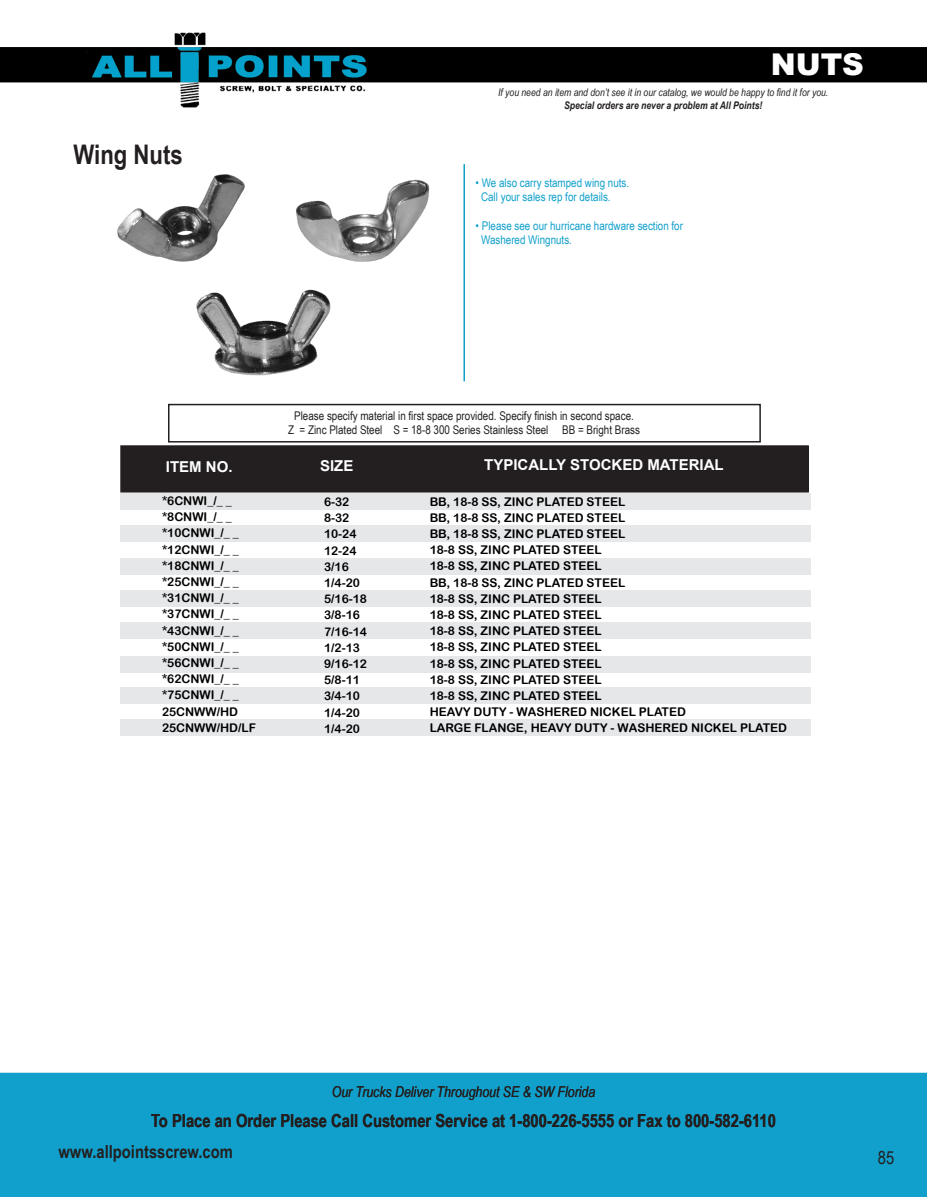
<style>
.page{position:relative;width:927px;height:1197px;background:#fff}
.page>*{position:absolute;margin:0;border:0;box-sizing:border-box;transform-origin:0 0}
.t1{font:900 30px "Arial";color:#fff}
.t2{font:700 27px "Arial Narrow";color:#231f20}
.t3{font:700 18px "Arial Narrow";color:#231f20}
.t4{font:18px "Arial Narrow";color:#231f20}
.t5{font:italic 15px "Arial Narrow";color:#231f20}
.t6{font:700 15px "Arial";color:#fff}
.t7{font:12px "Arial Rounded MT Bold";color:#000}
.t8{font:12px "Arial Narrow";color:#231f20}
.t9{font:12px "Arial Narrow";color:#11a0cb}
.t10{font:italic 10.5px "Arial Narrow";color:#231f20}
.t11{font:italic 700 10.5px "Arial Narrow";color:#231f20}
</style>
<div class="page">
<div style="left:0;top:1073px;width:927px;height:124px;background:#11a0cb"></div>
<img style="left:0;top:32px;width:927px;height:76px">
<div style="left:120px;top:719px;width:690px;height:17px;background:#e6e7e9"></div>
<div style="left:120px;top:687px;width:690px;height:17px;background:#e6e7e9"></div>
<div style="left:120px;top:656px;width:690px;height:17px;background:#e6e7e9"></div>
<div style="left:120px;top:590px;width:690px;height:16px;background:#e6e7e9"></div>
<div style="left:120px;top:622px;width:690px;height:17px;background:#e6e7e9"></div>
<div style="left:120px;top:493px;width:690px;height:16px;background:#e6e7e9"></div>
<div style="left:121px;top:446px;width:687px;height:46px;background:#231f20"></div>
<div style="left:120px;top:445px;width:689px;height:48px;border:2px solid #231f20"></div>
<div style="left:120px;top:525px;width:690px;height:17px;background:#e6e7e9"></div>
<div style="left:120px;top:558px;width:690px;height:17px;background:#e6e7e9"></div>
<div style="left:168px;top:404px;width:593px;height:39px;border:2px solid #231f20"></div>
<img style="left:117px;top:174px;width:130px;height:88px">
<hr style="left:464px;top:164px;width:1px;height:217px;background:#11a0cb">
<img style="left:296px;top:179px;width:134px;height:83px">
<img style="left:196px;top:289px;width:135px;height:87px">
<p class="t1" style="left:771px;top:43px;width:95px">NUTS</p>
<p class="t2" style="left:74px;top:134px;width:111px">Wing Nuts</p>
<p class="t10" style="left:498px;top:85px;width:332px">If you need an item and don’t see it in our catalog, we would be happy to find it for you.</p>
<p class="t11" style="left:564px;top:97px;width:200px">Special orders are never a problem at All Points!</p>
<p class="t9" style="left:476px;top:174px;width:155px">• We also carry stamped wing nuts.</p>
<p class="t9" style="left:481px;top:188px;width:131px">Call your sales rep for details.</p>
<p class="t9" style="left:476px;top:217px;width:209px">• Please see our hurricane hardware section for</p>
<p class="t9" style="left:481px;top:231px;width:92px">Washered Wingnuts.</p>
<p class="t8" style="left:294px;top:407px;width:341px">Please specify material in first space provided. Specify finish in second space.</p>
<p class="t8" style="left:288px;top:421px;width:353px">Z = Zinc Plated Steel S = 18-8 300 Series Stainless Steel BB = Bright Brass</p>
<p class="t6" style="left:166px;top:457px;width:68px">ITEM NO.</p>
<p class="t6" style="left:320px;top:456px;width:35px">SIZE</p>
<p class="t6" style="left:484px;top:455px;width:241px">TYPICALLY STOCKED MATERIAL</p>
<p class="t7" style="left:162px;top:494px;width:71px">*6CNWI_/_ _</p>
<p class="t7" style="left:162px;top:510px;width:71px">*8CNWI_/_ _</p>
<p class="t7" style="left:162px;top:526px;width:78px">*10CNWI_/_ _</p>
<p class="t7" style="left:162px;top:542px;width:78px">*12CNWI_/_ _</p>
<p class="t7" style="left:162px;top:558px;width:78px">*18CNWI_/_ _</p>
<p class="t7" style="left:162px;top:575px;width:78px">*25CNWI_/_ _</p>
<p class="t7" style="left:162px;top:591px;width:78px">*31CNWI_/_ _</p>
<p class="t7" style="left:162px;top:607px;width:78px">*37CNWI_/_ _</p>
<p class="t7" style="left:162px;top:623px;width:78px">*43CNWI_/_ _</p>
<p class="t7" style="left:162px;top:639px;width:78px">*50CNWI_/_ _</p>
<p class="t7" style="left:162px;top:656px;width:78px">*56CNWI_/_ _</p>
<p class="t7" style="left:162px;top:672px;width:78px">*62CNWI_/_ _</p>
<p class="t7" style="left:162px;top:688px;width:78px">*75CNWI_/_ _</p>
<p class="t7" style="left:162px;top:704px;width:78px">25CNWW/HD</p>
<p class="t7" style="left:162px;top:720px;width:96px">25CNWW/HD/LF</p>
<p class="t7" style="left:430px;top:494px;width:197px">BB, 18-8 SS, ZINC PLATED STEEL</p>
<p class="t7" style="left:430px;top:510px;width:197px">BB, 18-8 SS, ZINC PLATED STEEL</p>
<p class="t7" style="left:430px;top:527px;width:197px">BB, 18-8 SS, ZINC PLATED STEEL</p>
<p class="t7" style="left:430px;top:543px;width:174px">18-8 SS, ZINC PLATED STEEL</p>
<p class="t7" style="left:430px;top:559px;width:174px">18-8 SS, ZINC PLATED STEEL</p>
<p class="t7" style="left:430px;top:575px;width:197px">BB, 18-8 SS, ZINC PLATED STEEL</p>
<p class="t7" style="left:430px;top:591px;width:174px">18-8 SS, ZINC PLATED STEEL</p>
<p class="t7" style="left:430px;top:608px;width:174px">18-8 SS, ZINC PLATED STEEL</p>
<p class="t7" style="left:430px;top:624px;width:174px">18-8 SS, ZINC PLATED STEEL</p>
<p class="t7" style="left:430px;top:640px;width:174px">18-8 SS, ZINC PLATED STEEL</p>
<p class="t7" style="left:430px;top:656px;width:174px">18-8 SS, ZINC PLATED STEEL</p>
<p class="t7" style="left:430px;top:672px;width:174px">18-8 SS, ZINC PLATED STEEL</p>
<p class="t7" style="left:430px;top:689px;width:174px">18-8 SS, ZINC PLATED STEEL</p>
<p class="t7" style="left:430px;top:705px;width:258px">HEAVY DUTY - WASHERED NICKEL PLATED</p>
<p class="t7" style="left:430px;top:721px;width:359px">LARGE FLANGE, HEAVY DUTY - WASHERED NICKEL PLATED</p>
<p class="t7" style="left:324px;top:495px;width:27px">6-32</p>
<p class="t7" style="left:324px;top:511px;width:27px">8-32</p>
<p class="t7" style="left:324px;top:527px;width:34px">10-24</p>
<p class="t7" style="left:324px;top:543px;width:34px">12-24</p>
<p class="t7" style="left:324px;top:559px;width:26px">3/16</p>
<p class="t7" style="left:324px;top:576px;width:37px">1/4-20</p>
<p class="t7" style="left:324px;top:592px;width:45px">5/16-18</p>
<p class="t7" style="left:324px;top:608px;width:37px">3/8-16</p>
<p class="t7" style="left:324px;top:624px;width:45px">7/16-14</p>
<p class="t7" style="left:324px;top:640px;width:37px">1/2-13</p>
<p class="t7" style="left:324px;top:657px;width:45px">9/16-12</p>
<p class="t7" style="left:324px;top:673px;width:37px">5/8-11</p>
<p class="t7" style="left:324px;top:689px;width:37px">3/4-10</p>
<p class="t7" style="left:324px;top:705px;width:37px">1/4-20</p>
<p class="t7" style="left:324px;top:721px;width:37px">1/4-20</p>
<p class="t5" style="left:332px;top:1081px;width:265px">Our Trucks Deliver Throughout SE &amp; SW Florida</p>
<h3 class="t3" style="left:151px;top:1107px;width:626px">To Place an Order Please Call Customer Service at 1-800-226-5555 or Fax to 800-582-6110</h3>
<p class="t3" style="left:58px;top:1138px;width:176px">www.allpointsscrew.com</p>
<p class="t4" style="left:878px;top:1144px;width:18px">85</p>
</div>
